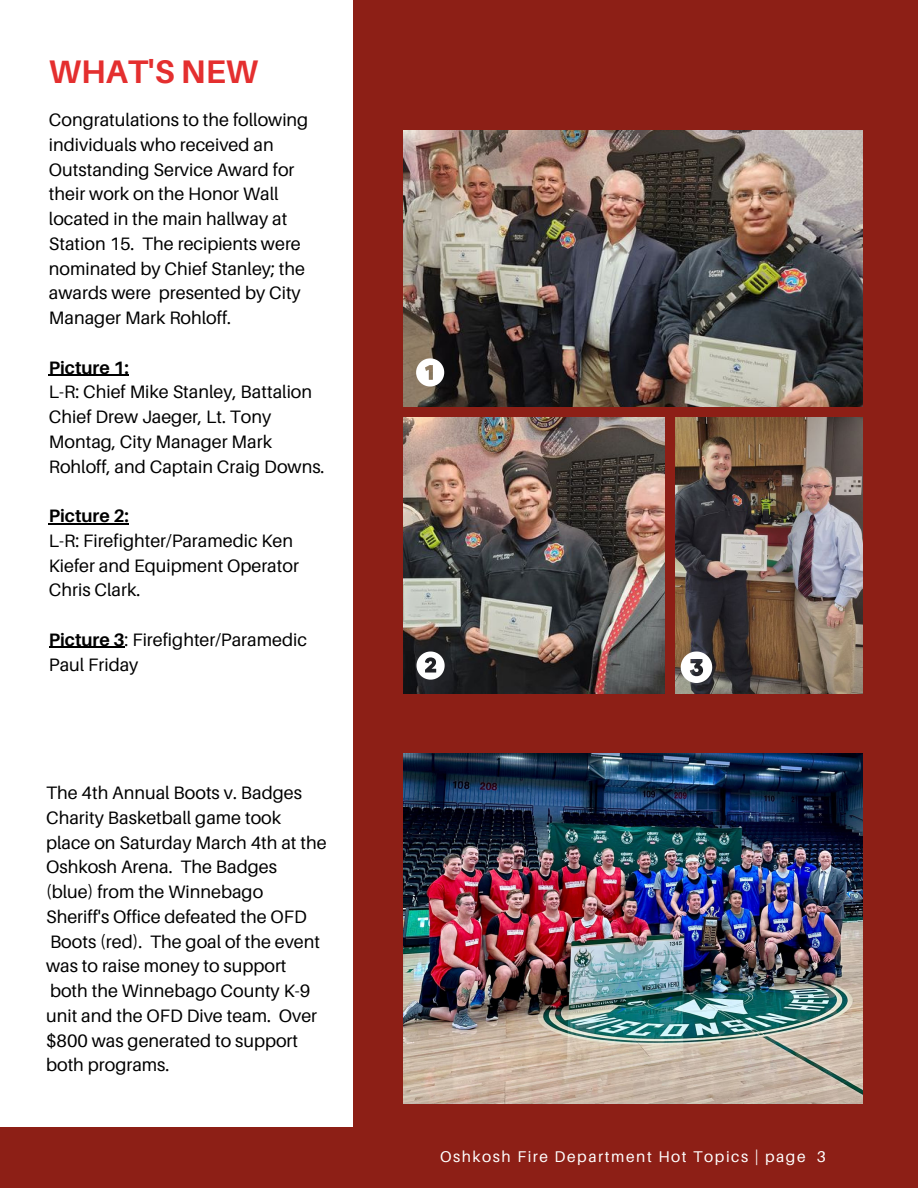
<style>
.page{position:relative;width:918px;height:1188px;background:#fff}
.page>*{position:absolute;margin:0;border:0;box-sizing:border-box;transform-origin:0 0}
.t1{font:700 32.7px "Aileron";color:#e42f2f}
.t2{font:18px/24.8px "Aileron";color:#000}
.t3{font:700 18px "Aileron";color:#000}
.t4{font:15.6px "Aileron";letter-spacing:.1em;color:#fff}
.s1{font-weight:700}
</style>
<div class="page">
<div style="left:353px;top:0;width:565px;height:1148px;background:#8d1f16"></div>
<img style="left:404px;top:131px;width:459px;height:276px">
<img style="left:404px;top:418px;width:261px;height:275px">
<img style="left:676px;top:418px;width:187px;height:275px">
<div style="left:0;top:1127px;width:918px;height:61px;background:#8d1f16"></div>
<img style="left:404px;top:753px;width:459px;height:350px">
<svg style="left:416px;top:358px;width:28px;height:29px"></svg>
<svg style="left:417px;top:652px;width:28px;height:28px"></svg>
<svg style="left:681px;top:652px;width:31px;height:31px"></svg>
<hr style="left:49px;top:375px;width:80px;height:1px;background:#000">
<hr style="left:49px;top:523px;width:80px;height:1px;background:#000">
<hr style="left:49px;top:647px;width:76px;height:1px;background:#000">
<h1 class="t1" style="left:49px;top:51px;width:211px">WHAT'S NEW</h1>
<p class="t2" style="left:49px;top:107px;width:261px">Congratulations to the following individuals who received an<br>Outstanding Service Award for their work on the Honor Wall located in the main hallway at<br>Station 15. The recipients were nominated by Chief Stanley; the awards were presented by City<br>Manager Mark Rohloff.</p>
<p class="t3" style="left:49px;top:356px;width:82px">Picture 1:</p>
<p class="t2" style="left:49px;top:379px;width:277px">L-R: Chief Mike Stanley, Battalion<br>Chief Drew Jaeger, Lt. Tony<br>Montag, City Manager Mark<br>Rohloff, and Captain Craig Downs.</p>
<p class="t3" style="left:49px;top:505px;width:82px">Picture 2:</p>
<p class="t2" style="left:49px;top:528px;width:252px">L-R: Firefighter/Paramedic Ken<br>Kiefer and Equipment Operator<br>Chris Clark.</p>
<p class="t2" style="left:49px;top:627px;width:259px"><span class="s1">Picture 3</span>: Firefighter/Paramedic<br>Paul Friday</p>
<p class="t2" style="left:46px;top:780px;width:282px">The 4th Annual Boots v. Badges<br>Charity Basketball game took place on Saturday March 4th at the<br>Oshkosh Arena. The Badges (blue) from the Winnebago<br>Sheriff's Office defeated the OFD<br>Boots (red). The goal of the event was to raise money to support both the Winnebago County K-9 unit and the OFD Dive team. Over $800 was generated to support both programs.</p>
<p class="t4" style="left:440px;top:1147px;width:387px">Oshkosh Fire Department Hot Topics | page 3</p>
</div>
